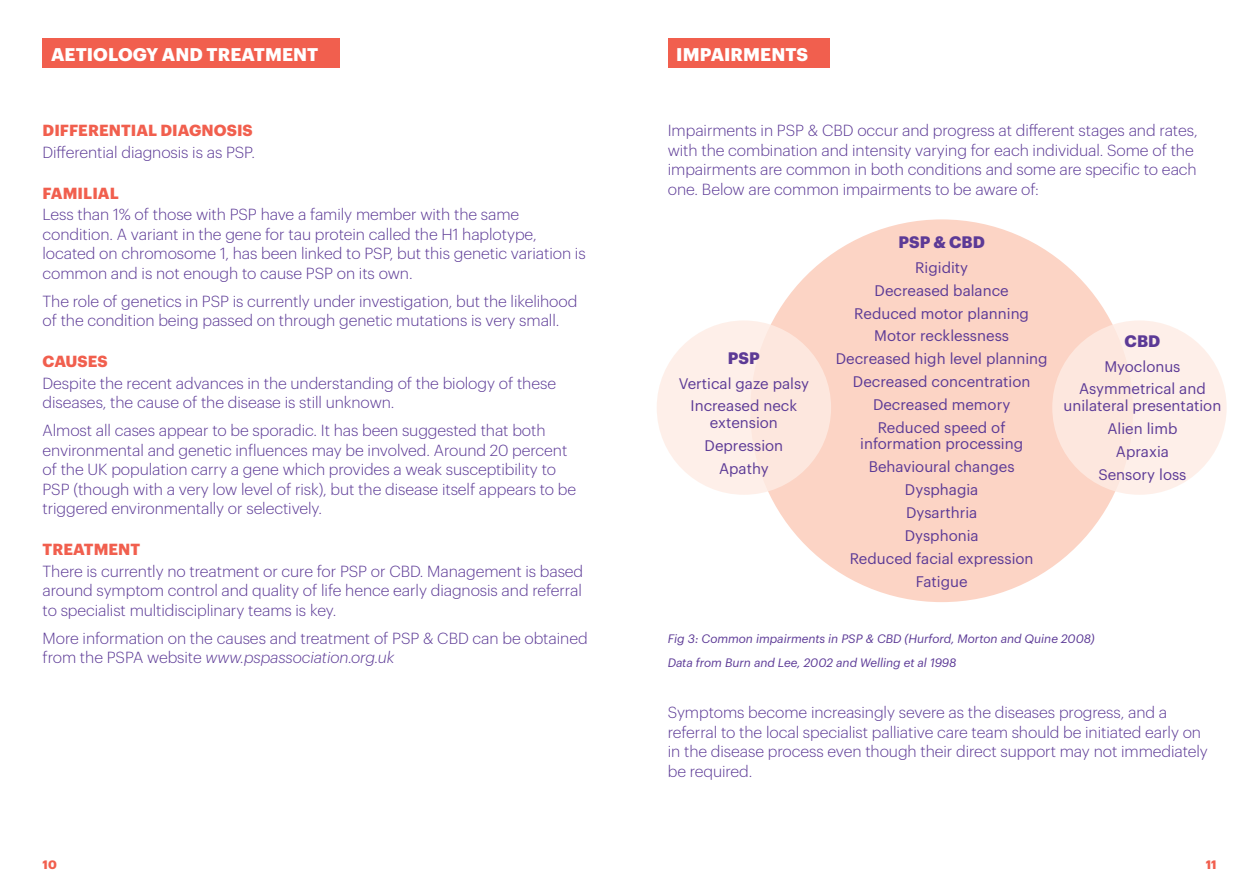
<style>
.page{position:relative;width:1259px;height:893px;background:#fff}
.page>*{position:absolute;margin:0;border:0;box-sizing:border-box;transform-origin:0 0}
.t1{font:700 18px "Graphik";letter-spacing:.005em;color:#fff}
.t2{font:700 16.35px "Graphik";color:#5c3a96}
.t3{font:300 15.75px/19.5px "Graphik";letter-spacing:-.005em;color:#5c3a96}
.t4{font:700 15.75px "Graphik";letter-spacing:.005em;color:#f15f4e}
.t5{font:15px/22.8px "Graphik";color:#5c3a96;text-align:center}
.t6{font:italic 12px/23.7px "Graphik";letter-spacing:-.005em;color:#5c3a96}
.t7{font:700 12px "Graphik";color:#f15f4e}
.s1{font-style:italic}
</style>
<div class="page">
<div style="left:43px;top:38px;width:297px;height:30px;background:#f15f4e"></div>
<div style="left:668px;top:38px;width:161px;height:30px;background:#f15f4e"></div>
<div style="left:750px;top:219px;width:383px;height:383px;background:#fcd4c5;border-radius:50%"></div>
<div style="left:657px;top:320px;width:174px;height:175px;background:#feece4;border-radius:50%"></div>
<div style="left:1052px;top:320px;width:174px;height:175px;background:#feece4;border-radius:50%"></div>
<p class="t1" style="left:51px;top:40px;width:269px">AETIOLOGY AND TREATMENT</p>
<p class="t1" style="left:676px;top:40px;width:133px">IMPAIRMENTS</p>
<p class="t4" style="left:43px;top:118px;width:212px">DIFFERENTIAL DIAGNOSIS</p>
<p class="t3" style="left:43px;top:141px;width:214px">Differential diagnosis is as PSP.</p>
<p class="t4" style="left:43px;top:181px;width:78px">FAMILIAL</p>
<p class="t3" style="left:43px;top:204px;width:544px">Less than 1% of those with PSP have a family member with the same condition. A variant in the gene for tau protein called the H1 haplotype, located on chromosome 1, has been linked to PSP, but this genetic variation is common and is not enough to cause PSP on its own.</p>
<p class="t3" style="left:43px;top:290px;width:536px">The role of genetics in PSP is currently under investigation, but the likelihood of the condition being passed on through genetic mutations is very small.</p>
<p class="t4" style="left:43px;top:349px;width:67px">CAUSES</p>
<p class="t3" style="left:43px;top:372px;width:515px">Despite the recent advances in the understanding of the biology of these diseases, the cause of the disease is still unknown.</p>
<p class="t3" style="left:43px;top:420px;width:535px">Almost all cases appear to be sporadic. It has been suggested that both environmental and genetic influences may be involved. Around 20 percent of the UK population carry a gene which provides a weak susceptibility to PSP (though with a very low level of risk), but the disease itself appears to be triggered environmentally or selectively.</p>
<p class="t4" style="left:43px;top:537px;width:99px">TREATMENT</p>
<p class="t3" style="left:43px;top:560px;width:542px;text-align:justify">There is currently no treatment or cure for PSP or CBD. Management is based around symptom control and quality of life hence early diagnosis and referral to specialist multidisciplinary teams is key.</p>
<p class="t3" style="left:43px;top:627px;width:546px">More information on the causes and treatment of PSP &amp; CBD can be obtained from the PSPA website <span class="s1">www.pspassociation.org.uk</span></p>
<p class="t3" style="left:668px;top:120px;width:531px">Impairments in PSP &amp; CBD occur and progress at different stages and rates, with the combination and intensity varying for each individual. Some of the impairments are common in both conditions and some are specific to each one. Below are common impairments to be aware of:</p>
<p class="t2" style="left:728px;top:346px;width:33px">PSP</p>
<p class="t5" style="left:679px;top:370px;width:132px">Vertical gaze palsy<br>Increased neck</p>
<p class="t5" style="left:704px;top:410px;width:80px">extension<br>Depression<br>Apathy</p>
<p class="t2" style="left:898px;top:229px;width:88px">PSP &amp; CBD</p>
<p class="t5" style="left:835px;top:255px;width:213px">Rigidity<br>Decreased balance<br>Reduced motor planning<br>Motor recklessness<br>Decreased high level planning<br>Decreased concentration<br>Decreased memory<br>Reduced speed of</p>
<p class="t5" style="left:849px;top:431px;width:185px">information processing<br>Behavioural changes<br>Dysphagia<br>Dysarthria<br>Dysphonia<br>Reduced facial expression<br>Fatigue</p>
<p class="t2" style="left:1124px;top:329px;width:37px">CBD</p>
<p class="t5" style="left:1079px;top:353px;width:128px">Myoclonus<br>Asymmetrical and</p>
<p class="t5" style="left:1063px;top:393px;width:159px">unilateral presentation<br>Alien limb<br>Apraxia<br>Sensory loss</p>
<p class="t6" style="left:668px;top:626px;width:428px">Fig 3: Common impairments in PSP &amp; CBD (Hurford, Morton and Quine 2008)<br>Data from Burn and Lee, 2002 and Welling et al 1998</p>
<p class="t3" style="left:668px;top:702px;width:541px">Symptoms become increasingly severe as the diseases progress, and a referral to the local specialist palliative care team should be initiated early on in the disease process even though their direct support may not immediately be required.</p>
<p class="t7" style="left:43px;top:855px;width:16px">10</p>
<p class="t7" style="left:1205px;top:855px;width:12px">11</p>
</div>
